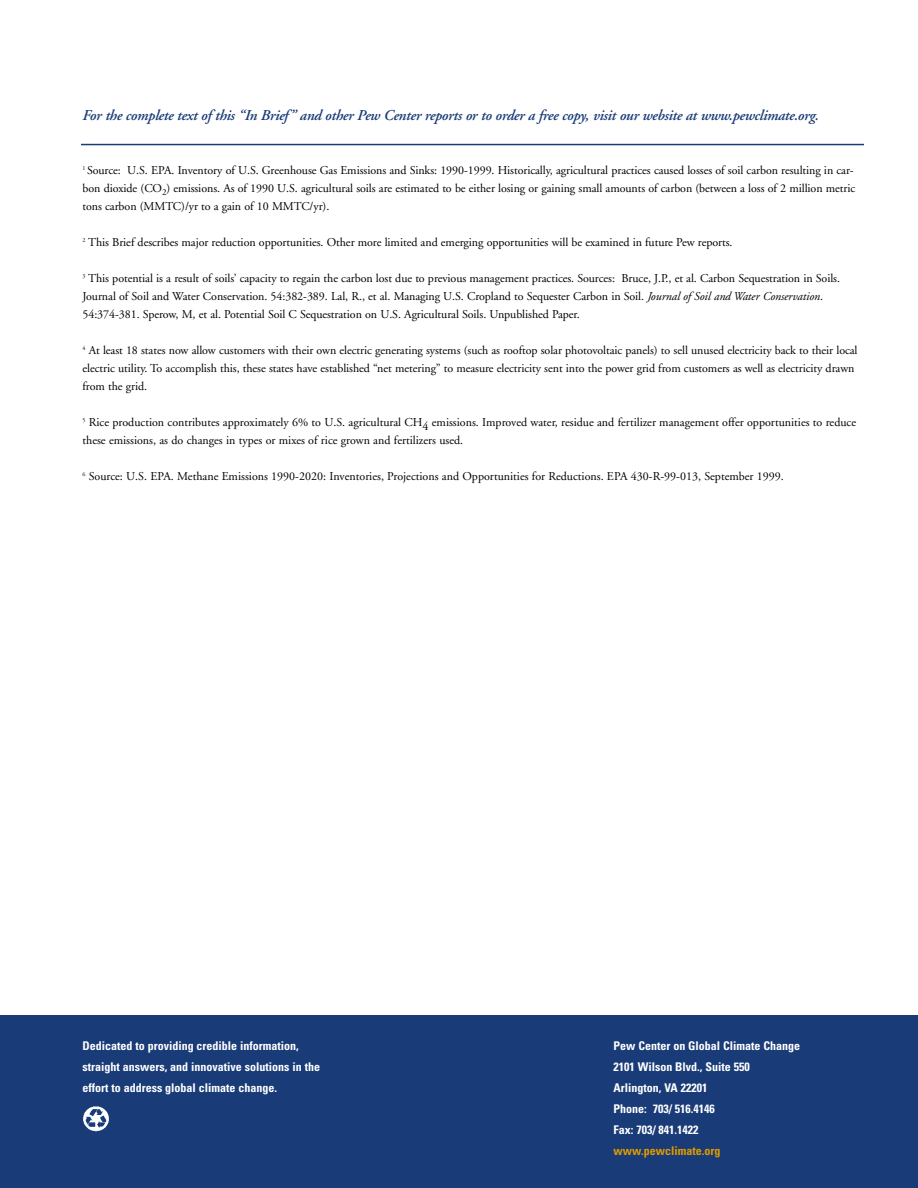
<style>
.page{position:relative;width:918px;height:1188px;background:#fff}
.page>*{position:absolute;margin:0;border:0;box-sizing:border-box;transform-origin:0 0}
.t1{font:italic 600 15px "Adobe Garamond";letter-spacing:-.02em;color:#193b77}
.t2{font:12px/18px "Adobe Garamond";letter-spacing:-.005em;color:#000}
.t3{font:700 condensed 12px/21px "Univers";color:#fff}
.t4{font:700 condensed 12px "Univers";color:#e09b00}
.s1{font-style:italic}
</style>
<div class="page">
<div style="left:0;top:1015px;width:918px;height:173px;background:#193b77"></div>
<img style="left:83px;top:1106px;width:26px;height:26px">
<hr style="left:81px;top:144px;width:783px;height:1px;background:#193b77">
<p class="t1" style="left:82px;top:110px;width:738px">For the complete text of this “In Brief” and other Pew Center reports or to order a free copy, visit our website at www.pewclimate.org.</p>
<p class="t2" style="left:82px;top:163px;width:774px"><sup>1</sup> Source: U.S. EPA. Inventory of U.S. Greenhouse Gas Emissions and Sinks: 1990-1999. Historically, agricultural practices caused losses of soil carbon resulting in car&shy;bon dioxide (CO<sub>2</sub>) emissions. As of 1990 U.S. agricultural soils are estimated to be either losing or gaining small amounts of carbon (between a loss of 2 million metric tons carbon (MMTC)/yr to a gain of 10 MMTC/yr).</p>
<p class="t2" style="left:82px;top:235px;width:652px"><sup>2</sup> This Brief describes major reduction opportunities. Other more limited and emerging opportunities will be examined in future Pew reports.</p>
<p class="t2" style="left:82px;top:271px;width:759px"><sup>3</sup> This potential is a result of soils’ capacity to regain the carbon lost due to previous management practices. Sources: Bruce, J.P., et al. Carbon Sequestration in Soils.<br>Journal of Soil and Water Conservation. 54:382-389. Lal, R., et al. Managing U.S. Cropland to Sequester Carbon in Soil. <span class="s1">Journal of Soil and Water Conservation</span>.<br>54:374-381. Sperow, M, et al. Potential Soil C Sequestration on U.S. Agricultural Soils. Unpublished Paper.</p>
<p class="t2" style="left:82px;top:343px;width:777px"><sup>4</sup> At least 18 states now allow customers with their own electric generating systems (such as rooftop solar photovoltaic panels) to sell unused electricity back to their local electric utility. To accomplish this, these states have established “net metering” to measure electricity sent into the power grid from customers as well as electricity drawn from the grid.</p>
<p class="t2" style="left:82px;top:415px;width:775px"><sup>5</sup> Rice production contributes approximately 6% to U.S. agricultural CH4 emissions. Improved water, residue and fertilizer management offer opportunities to reduce these emissions, as do changes in types or mixes of rice grown and fertilizers used.</p>
<p class="t2" style="left:82px;top:469px;width:703px"><sup>6</sup> Source: U.S. EPA. Methane Emissions 1990-2020: Inventories, Projections and Opportunities for Reductions. EPA 430-R-99-013, September 1999.</p>
<p class="t3" style="left:83px;top:1036px;width:239px">Dedicated to providing credible information, straight answers, and innovative solutions in the effort to address global climate change.</p>
<p class="t3" style="left:614px;top:1036px;width:188px">Pew Center on Global Climate Change<br>2101 Wilson Blvd., Suite 550<br>Arlington, VA 22201<br>Phone: 703/ 516.4146<br>Fax: 703/ 841.1422</p>
<p class="t4" style="left:614px;top:1146px;width:108px">www.pewclimate.org</p>
</div>
